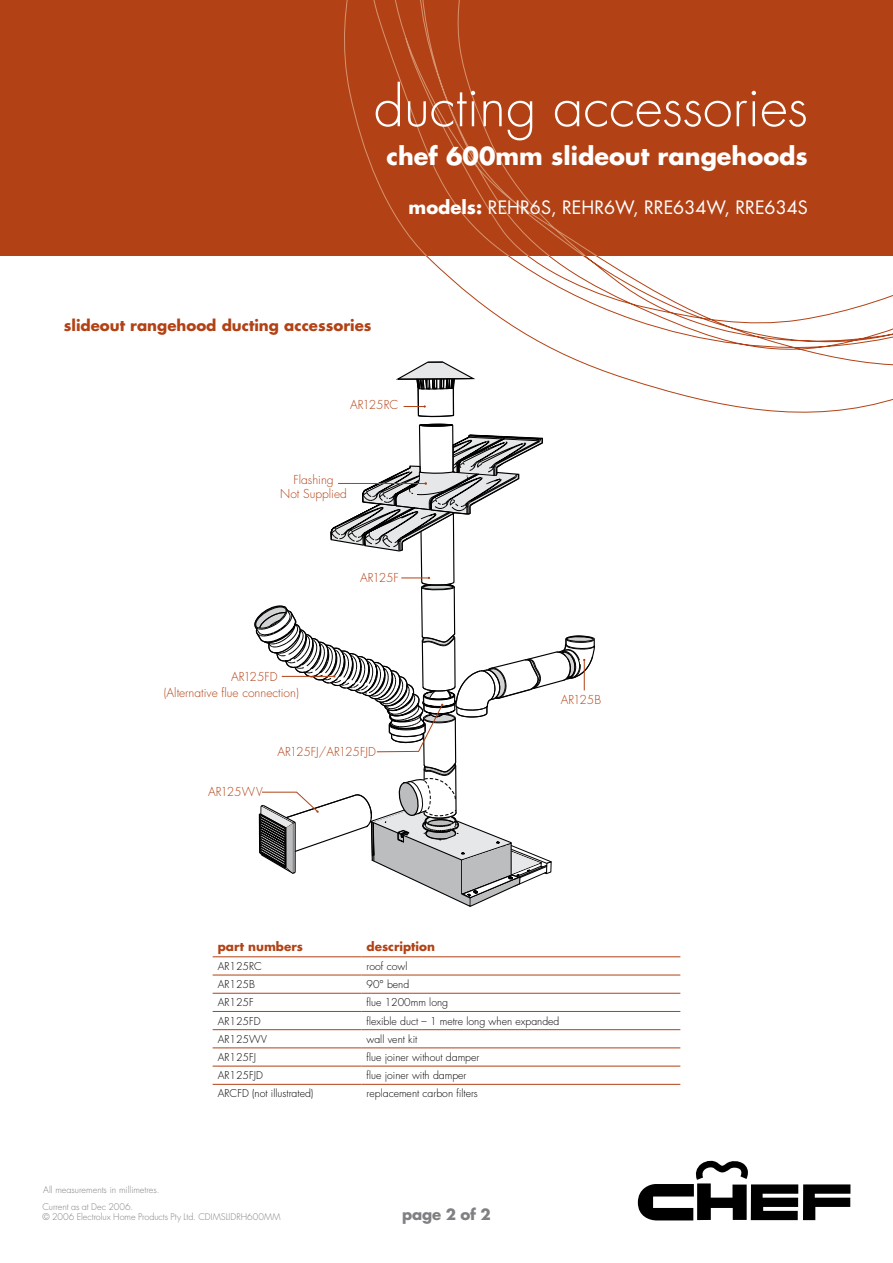
<style>
.page{position:relative;width:893px;height:1263px;background:#fff}
.page>*{position:absolute;margin:0;border:0;box-sizing:border-box;transform-origin:0 0}
.t1{font:300 54px "Futura";color:#fff}
.t2{font:700 24px "Futura";color:#fff}
.t3{font:18px "Futura";color:#fff}
.t4{font:700 15px "Futura";color:#b24215}
.t5{font:700 15px "Futura";letter-spacing:-.015em;color:#807f83}
.t6{font:300 12px/15.9px "Futura";color:#b24215}
.t7{font:700 12px "Futura";color:#b24215}
.t8{font:300 10.5px "Futura";color:#000}
.t9{font:300 9px/16.4px "Futura";color:#807f83}
.s1{font-weight:700}
</style>
<div class="page">
<div style="left:0;top:0;width:893px;height:255px;background:#b24215"></div>
<svg style="left:330px;top:255px;width:563px;height:158px"></svg>
<svg style="left:344px;top:0;width:252px;height:255px"></svg>
<svg style="left:638px;top:1161px;width:212px;height:59px"></svg>
<hr style="left:213px;top:956px;width:148px;height:1px;background:#b24215">
<hr style="left:361px;top:956px;width:319px;height:1px;background:#b24215">
<hr style="left:213px;top:975px;width:148px;height:1px;background:#b24215">
<hr style="left:361px;top:975px;width:319px;height:1px;background:#b24215">
<hr style="left:213px;top:993px;width:148px;height:1px;background:#b24215">
<hr style="left:361px;top:993px;width:319px;height:1px;background:#b24215">
<hr style="left:213px;top:1011px;width:148px;height:1px;background:#b24215">
<hr style="left:361px;top:1011px;width:319px;height:1px;background:#b24215">
<hr style="left:213px;top:1029px;width:148px;height:1px;background:#b24215">
<hr style="left:361px;top:1029px;width:319px;height:1px;background:#b24215">
<hr style="left:213px;top:1048px;width:148px;height:1px;background:#b24215">
<hr style="left:361px;top:1048px;width:319px;height:1px;background:#b24215">
<hr style="left:213px;top:1066px;width:148px;height:1px;background:#b24215">
<hr style="left:361px;top:1066px;width:319px;height:1px;background:#b24215">
<hr style="left:213px;top:1084px;width:148px;height:1px;background:#b24215">
<hr style="left:361px;top:1084px;width:319px;height:1px;background:#b24215">
<svg style="left:254px;top:361px;width:342px;height:546px"></svg>
<h1 class="t1" style="left:374px;top:74px;width:435px">ducting accessories</h1>
<h2 class="t2" style="left:386px;top:140px;width:423px">chef 600mm slideout rangehoods</h2>
<h3 class="t3" style="left:409px;top:196px;width:401px"><span class="s1">models:</span> REHR6S, REHR6W, RRE634W, RRE634S</h3>
<h3 class="t4" style="left:64px;top:315px;width:309px">slideout rangehood ducting accessories</h3>
<p class="t6" style="left:350px;top:397px;width:50px">AR125RC</p>
<p class="t6" style="left:280px;top:473px;width:68px;line-height:14.4px;text-align:center">Flashing<br>Not Supplied</p>
<p class="t6" style="left:360px;top:570px;width:40px">AR125F</p>
<p class="t6" style="left:164px;top:669px;width:137px;text-indent:67px">AR125FD (Alternative flue connection)</p>
<p class="t6" style="left:208px;top:784px;width:56px">AR125WV</p>
<p class="t6" style="left:278px;top:744px;width:100px">AR125FJ/AR125FJD</p>
<p class="t6" style="left:561px;top:692px;width:42px">AR125B</p>
<p class="t7" style="left:218px;top:938px;width:87px">part numbers</p>
<p class="t7" style="left:367px;top:938px;width:70px">description</p>
<p class="t8" style="left:218px;top:960px;width:46px">AR125RC</p>
<p class="t8" style="left:367px;top:960px;width:42px">roof cowl</p>
<p class="t8" style="left:218px;top:978px;width:39px">AR125B</p>
<p class="t8" style="left:367px;top:978px;width:44px">90° bend</p>
<p class="t8" style="left:218px;top:996px;width:38px">AR125F</p>
<p class="t8" style="left:367px;top:996px;width:83px">flue 1200mm long</p>
<p class="t8" style="left:218px;top:1014px;width:44px">AR125FD</p>
<p class="t8" style="left:367px;top:1014px;width:194px">flexible duct – 1 metre long when expanded</p>
<p class="t8" style="left:218px;top:1032px;width:51px">AR125WV</p>
<p class="t8" style="left:367px;top:1032px;width:52px">wall vent kit</p>
<p class="t8" style="left:218px;top:1051px;width:40px">AR125FJ</p>
<p class="t8" style="left:367px;top:1051px;width:114px">flue joiner without damper</p>
<p class="t8" style="left:218px;top:1069px;width:47px">AR125FJD</p>
<p class="t8" style="left:367px;top:1069px;width:101px">flue joiner with damper</p>
<p class="t8" style="left:218px;top:1087px;width:97px">ARCFD (not illustrated)</p>
<p class="t8" style="left:367px;top:1087px;width:113px">replacement carbon filters</p>
<p class="t9" style="left:43px;top:1182px;width:119px">All measurements in millimetres.<br>Current as at Dec 2006.</p>
<p class="t9" style="left:43px;top:1209px;width:239px">© 2006 Electrolux Home Products Pty Ltd. CDIMSLIDRH600MM</p>
<h3 class="t5" style="left:402px;top:1205px;width:90px">page 2 of 2</h3>
</div>
